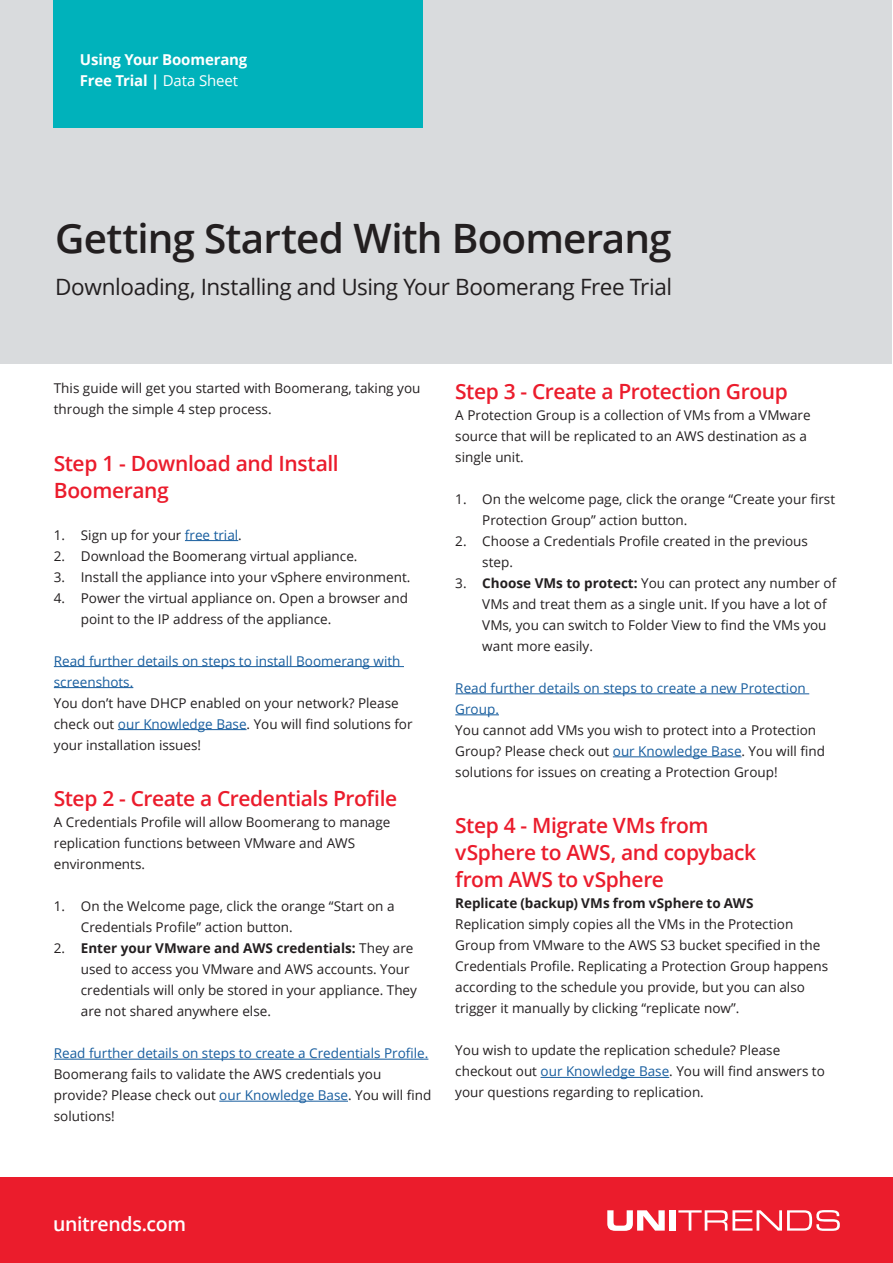
<style>
.page{position:relative;width:893px;height:1263px;background:#fff}
.page>*{position:absolute;margin:0;border:0;box-sizing:border-box;transform-origin:0 0}
.t1{font:600 40.5px "Open Sans";letter-spacing:-.025em;color:#231f20}
.Subhead{font:22.5px "Open Sans";letter-spacing:-.02em;color:#231f20}
.t2{font:600 21px/27px "Open Sans";letter-spacing:-.02em;color:#eb1c2c}
.t3{font:600 19.5px "Open Sans";letter-spacing:-.02em;color:#fff}
.Kicker{font:700 15px "Open Sans";letter-spacing:-.01em;color:#fff}
.Body_Copy{font:13.5px/21px "Open Sans";color:#231f20}
.Body_Copy-2{font:13.5px/21px "Open Sans";color:#175d9e}
.Text_Subhead{font:700 13.5px "Open Sans";letter-spacing:-.005em;color:#231f20}
.s1{font-weight:400}
.s2{color:#175d9e}
.s3{font-weight:700}
</style>
<div class="page">
<div style="left:0;top:0;width:891px;height:364px;background:#d9dbdd"></div>
<div style="left:0;top:1178px;width:893px;height:85px;background:#eb1c2c"></div>
<svg style="left:607px;top:1210px;width:58px;height:21px"></svg>
<div style="left:669px;top:1210px;width:6px;height:20px;background:#fff"></div>
<svg style="left:678px;top:1210px;width:162px;height:21px"></svg>
<div style="left:53px;top:0;width:370px;height:128px;background:#00b2bb"></div>
<hr style="left:185px;top:540px;width:53px;height:1px;background:#175d9e">
<hr style="left:54px;top:666px;width:350px;height:1px;background:#175d9e">
<hr style="left:54px;top:687px;width:79px;height:1px;background:#175d9e">
<hr style="left:118px;top:729px;width:129px;height:1px;background:#175d9e">
<hr style="left:54px;top:1059px;width:374px;height:1px;background:#175d9e">
<hr style="left:219px;top:1101px;width:129px;height:1px;background:#175d9e">
<hr style="left:455px;top:693px;width:354px;height:1px;background:#175d9e">
<hr style="left:455px;top:714px;width:44px;height:1px;background:#175d9e">
<hr style="left:613px;top:756px;width:128px;height:1px;background:#175d9e">
<hr style="left:541px;top:1077px;width:128px;height:1px;background:#175d9e">
<p class="Kicker" style="left:80px;top:49px;width:169px">Using Your Boomerang</p>
<p class="Kicker" style="left:80px;top:70px;width:160px">Free Trial | <span class="s1">Data Sheet</span></p>
<p class="t1" style="left:55px;top:210px;width:618px">Getting Started With Boomerang</p>
<p class="Subhead" style="left:55px;top:271px;width:618px">Downloading, Installing and Using Your Boomerang Free Trial</p>
<p class="Body_Copy" style="left:54px;top:377px;width:368px">This guide will get you started with Boomerang, taking you through the simple 4 step process.</p>
<h1 class="t2" style="left:54px;top:449px;width:286px">Step 1 - Download and Install<br>Boomerang</h1>
<p class="Body_Copy" style="left:54px;top:524px;width:190px">1. Sign up for your <span class="s2">free trial</span>.</p>
<p class="Body_Copy" style="left:54px;top:545px;width:305px">2. Download the Boomerang virtual appliance.</p>
<p class="Body_Copy" style="left:54px;top:566px;width:358px">3. Install the appliance into your vSphere environment.</p>
<p class="Body_Copy" style="left:81px;top:587px;width:329px;text-indent:-27px">4. Power the virtual appliance on. Open a browser and point to the IP address of the appliance.</p>
<p class="Body_Copy-2" style="left:54px;top:650px;width:348px">Read further details on steps to install Boomerang with screenshots.</p>
<p class="Body_Copy" style="left:54px;top:692px;width:360px">You don’t have DHCP enabled on your network? Please check out <span class="s2">our Knowledge Base</span>. You will find solutions for your installation issues!</p>
<h1 class="t2" style="left:54px;top:784px;width:345px">Step 2 - Create a Credentials Profile</h1>
<p class="Body_Copy" style="left:54px;top:811px;width:338px">A Credentials Profile will allow Boomerang to manage replication functions between VMware and AWS environments.</p>
<p class="Body_Copy" style="left:81px;top:895px;width:315px;text-indent:-27px">1. On the Welcome page, click the orange “Start on a<br>Credentials Profile” action button.</p>
<p class="Body_Copy" style="left:81px;top:937px;width:338px;text-indent:-27px">2. <span class="s3">Enter your VMware and AWS credentials:</span> They are used to access you VMware and AWS accounts. Your credentials will only be stored in your appliance. They are not shared anywhere else.</p>
<p class="Body_Copy-2" style="left:54px;top:1042px;width:376px">Read further details on steps to create a Credentials Profile.</p>
<p class="Body_Copy" style="left:54px;top:1063px;width:379px">Boomerang fails to validate the AWS credentials you provide? Please check out <span class="s2">our Knowledge Base</span>. You will find solutions!</p>
<h1 class="t2" style="left:455px;top:377px;width:334px">Step 3 - Create a Protection Group</h1>
<p class="Body_Copy" style="left:455px;top:404px;width:357px">A Protection Group is a collection of VMs from a VMware source that will be replicated to an AWS destination as a single unit.</p>
<p class="Body_Copy" style="left:482px;top:488px;width:354px;text-indent:-27px">1. On the welcome page, click the orange “Create your first<br>Protection Group” action button.</p>
<p class="Body_Copy" style="left:482px;top:530px;width:327px;text-indent:-27px">2. Choose a Credentials Profile created in the previous step.</p>
<p class="Body_Copy" style="left:482px;top:572px;width:355px;text-indent:-27px">3. <span class="s3">Choose VMs to protect:</span> You can protect any number of VMs and treat them as a single unit. If you have a lot of VMs, you can switch to Folder View to find the VMs you want more easily.</p>
<p class="Body_Copy-2" style="left:455px;top:677px;width:352px">Read further details on steps to create a new Protection<br>Group.</p>
<p class="Body_Copy" style="left:455px;top:719px;width:371px">You cannot add VMs you wish to protect into a Protection<br>Group? Please check out <span class="s2">our Knowledge Base</span>. You will find solutions for issues on creating a Protection Group!</p>
<h1 class="t2" style="left:455px;top:812px;width:302px">Step 4 - Migrate VMs from vSphere to AWS, and copyback from AWS to vSphere</h1>
<p class="Text_Subhead" style="left:455px;top:894px;width:300px">Replicate (backup) VMs from vSphere to AWS</p>
<p class="Body_Copy" style="left:455px;top:914px;width:374px">Replication simply copies all the VMs in the Protection Group from VMware to the AWS S3 bucket specified in the Credentials Profile. Replicating a Protection Group happens according to the schedule you provide, but you can also trigger it manually by clicking “replicate now”.</p>
<p class="Body_Copy" style="left:455px;top:1040px;width:371px">You wish to update the replication schedule? Please checkout out <span class="s2">our Knowledge Base</span>. You will find answers to your questions regarding to replication.</p>
<p class="t3" style="left:53px;top:1210px;width:134px">unitrends.com</p>
</div>
